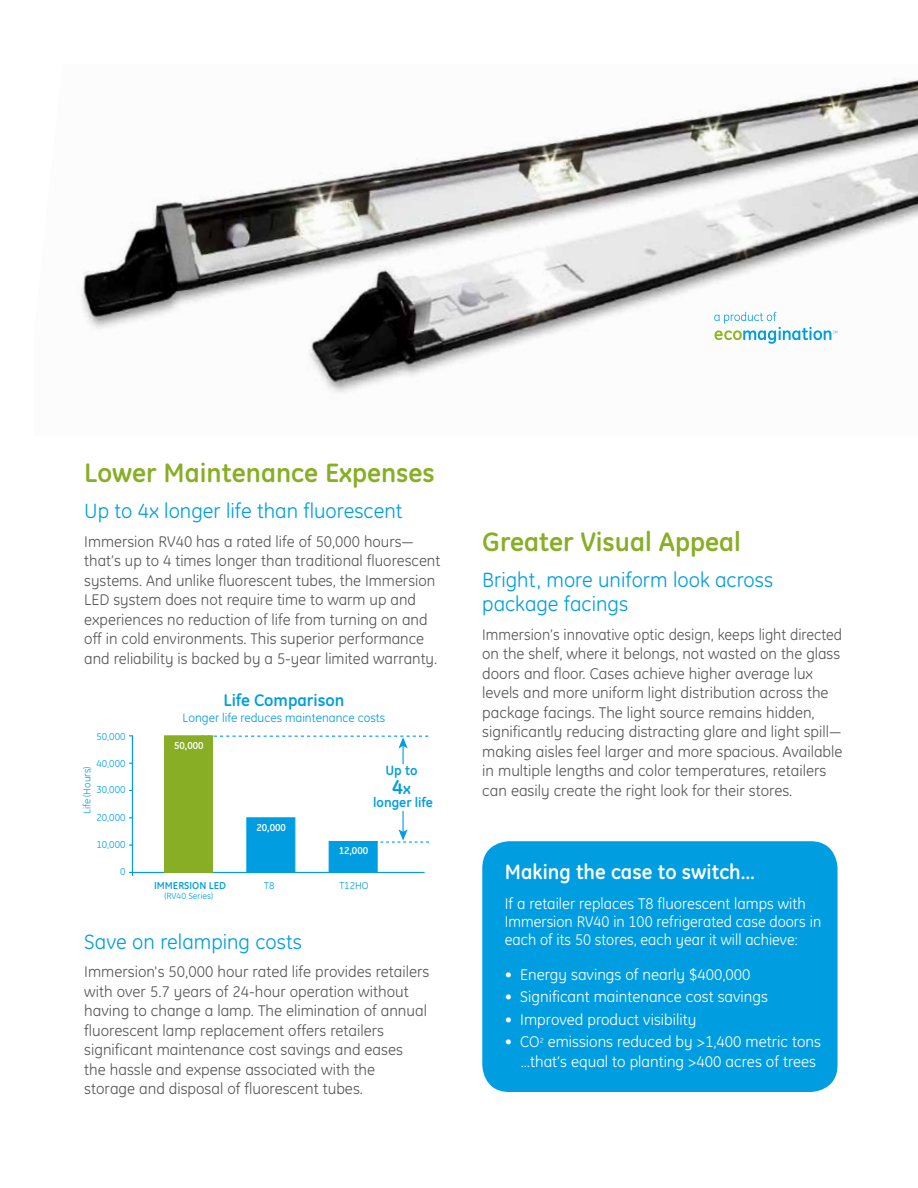
<style>
.page{position:relative;width:918px;height:1188px;background:#fff}
.page>*{position:absolute;margin:0;border:0;box-sizing:border-box;transform-origin:0 0}
.t1{font:700 27px "GE Inspira";color:#87ae24}
.t2{font:21px/24px "GE Inspira";color:#009ee0}
.t3{font:700 21px "GE Inspira";color:#fff}
.t4{font:700 20.4px "GE Inspira";color:#009ee0}
.t5{font:700 16.95px "GE Inspira";color:#009ee0}
.t6{font:15.75px/19.5px "GE Inspira";color:#58585a}
.t7{font:15.75px/19.5px "GE Inspira";color:#58585a;scale:.96 1}
.t8{font:15.75px/18px "GE Inspira";color:#fff}
.t9{font:700 13.65px "GE Inspira";color:#009ee0}
.t10{font:12.45px "GE Inspira";color:#009ee0}
.t11{font:10.2px "GE Inspira";color:#009ee0}
.t12{font:700 10.2px "GE Inspira";color:#fff}
.t13{font:700 10.2px "GE Inspira";color:#009ee0}
.t14{font:9.15px "GE Inspira";color:#009ee0}
.s1{font-size:15.9px}
</style>
<div class="page">
<img style="left:81px;top:79px;width:837px;height:314px">
<svg style="left:714px;top:312px;width:123px;height:32px"></svg>
<div style="left:482px;top:841px;width:356px;height:251px;background:#009ee0;border-radius:27px"></div>
<hr style="left:132px;top:872px;width:293px;height:1px;background:#009ee0">
<hr style="left:132px;top:736px;width:1px;height:140px;background:#009ee0">
<div style="left:329px;top:841px;width:48px;height:32px;background:#009ee0"></div>
<div style="left:247px;top:818px;width:48px;height:55px;background:#009ee0;border:1px solid #009ee0"></div>
<div style="left:164px;top:736px;width:49px;height:137px;background:#87ae24"></div>
<svg style="left:375px;top:811px;width:54px;height:32px"></svg>
<svg style="left:201px;top:736px;width:227px;height:28px"></svg>
<h1 class="t1" style="left:84px;top:456px;width:352px">Lower Maintenance Expenses</h1>
<h2 class="t2" style="left:84px;top:499px;width:320px">Up to 4x longer life than fluorescent</h2>
<p class="t6" style="left:84px;top:532px;width:358px">Immersion RV40 has a rated life of 50,000 hours— that’s up to 4 times longer than traditional fluorescent systems. And unlike fluorescent tubes, the Immersion LED system does not require time to warm up and experiences no reduction of life from turning on and off in cold environments. This superior performance and reliability is backed by a 5-year limited warranty.</p>
<p class="t11" style="left:96px;top:730px;width:31px">50,000</p>
<p class="t5" style="left:223px;top:690px;width:123px">Life Comparison</p>
<p class="t10" style="left:183px;top:711px;width:204px">Longer life reduces maintenance costs</p>
<p class="t12" style="left:174px;top:738px;width:31px">50,000</p>
<p class="t11" style="left:96px;top:758px;width:31px">40,000</p>
<p class="t11" style="left:81px;top:814px;width:49px;rotate:-90deg">Life (Hours)</p>
<p class="t9" style="left:385px;top:761px;width:34px">Up to</p>
<p class="t4" style="left:392px;top:774px;width:20px">4<span class="s1">x</span></p>
<p class="t9" style="left:373px;top:794px;width:61px">longer life</p>
<p class="t11" style="left:96px;top:784px;width:31px">30,000</p>
<p class="t11" style="left:96px;top:811px;width:31px">20,000</p>
<p class="t11" style="left:96px;top:839px;width:31px">10,000</p>
<p class="t11" style="left:120px;top:866px;width:7px">0</p>
<p class="t12" style="left:256px;top:821px;width:31px">20,000</p>
<p class="t12" style="left:339px;top:844px;width:31px">12,000</p>
<p class="t13" style="left:154px;top:878px;width:73px">IMMERSION LED</p>
<p class="t11" style="left:264px;top:879px;width:12px">T8</p>
<p class="t11" style="left:339px;top:879px;width:31px">T12HO</p>
<p class="t14" style="left:165px;top:890px;width:50px">(RV40 Series)</p>
<h2 class="t2" style="left:84px;top:930px;width:219px">Save on relamping costs</h2>
<p class="t6" style="left:84px;top:962px;width:347px">Immersion's 50,000 hour rated life provides retailers with over 5.7 years of 24-hour operation without having to change a lamp. The elimination of annual fluorescent lamp replacement offers retailers significant maintenance cost savings and eases<br>the hassle and expense associated with the storage and disposal of fluorescent tubes.</p>
<h1 class="t1" style="left:482px;top:525px;width:260px">Greater Visual Appeal</h1>
<h2 class="t2" style="left:482px;top:568px;width:292px">Bright, more uniform look across package facings</h2>
<p class="t7" style="left:482px;top:625px;width:377px">Immersion’s innovative optic design, keeps light directed on the shelf, where it belongs, not wasted on the glass doors and floor. Cases achieve higher average lux levels and more uniform light distribution across the package facings. The light source remains hidden, significantly reducing distracting glare and light spill— making aisles feel larger and more spacious. Available in multiple lengths and color temperatures, retailers can easily create the right look for their stores.</p>
<h2 class="t3" style="left:505px;top:858px;width:252px">Making the case to switch…</h2>
<p class="t8" style="left:505px;top:895px;width:318px">If a retailer replaces T8 fluorescent lamps with<br>Immersion RV40 in 100 refrigerated case doors in each of its 50 stores, each year it will achieve:</p>
<p class="t8" style="left:505px;top:965px;width:247px">• Energy savings of nearly $400,000</p>
<p class="t8" style="left:505px;top:988px;width:265px">• Significant maintenance cost savings</p>
<p class="t8" style="left:505px;top:1010px;width:193px">• Improved product visibility</p>
<p class="t8" style="left:521px;top:1032px;width:302px;line-height:19.5px;text-indent:-16px">• CO<sup>2</sup> emissions reduced by &gt;1,400 metric tons …that’s equal to planting &gt;400 acres of trees</p>
</div>
